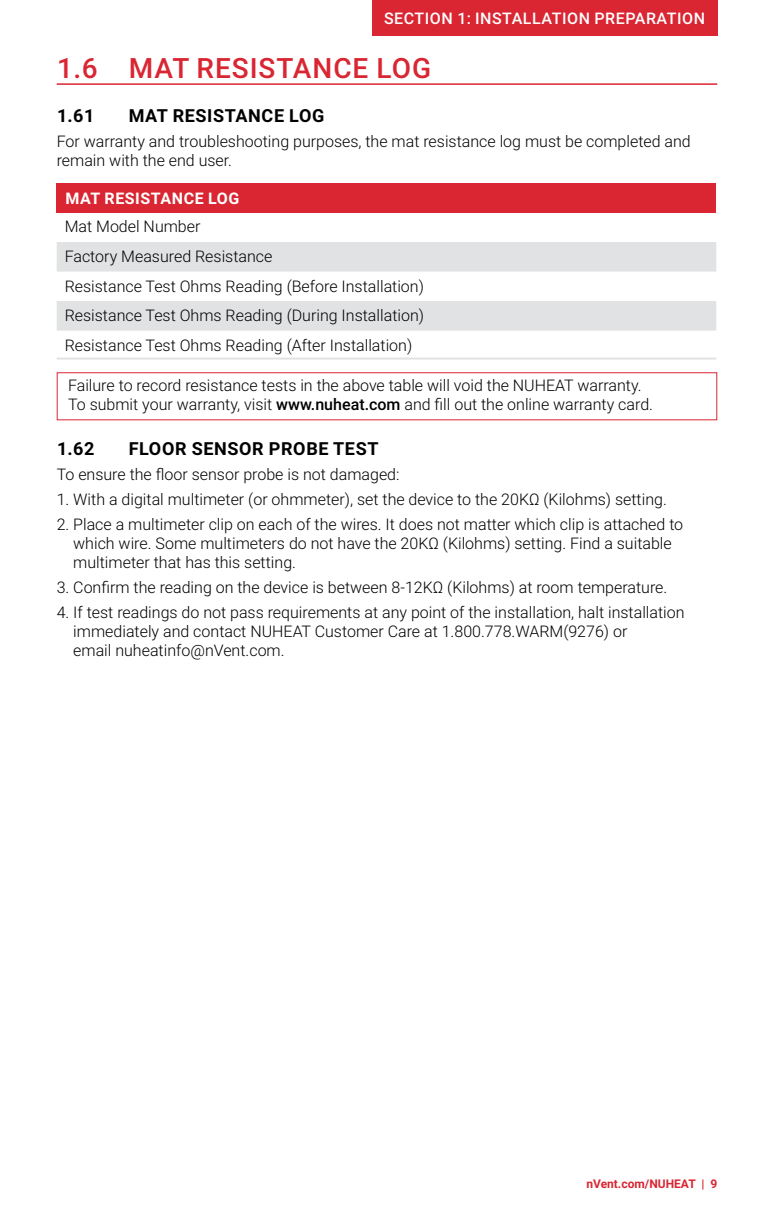
<style>
.page{position:relative;width:774px;height:1224px;background:#fff}
.page>*{position:absolute;margin:0;border:0;box-sizing:border-box;transform-origin:0 0}
.t1{font:500 28px "Roboto";letter-spacing:.035em;color:#d92632}
.t2{font:700 18px "Roboto";letter-spacing:.035em;color:#000}
.t3{font:300 16px/19.2px "Roboto";color:#000}
.t4{font:500 16px "Roboto";letter-spacing:.035em;color:#fff}
.t5{font:700 16px "Roboto";letter-spacing:.035em;color:#fff}
.t6{font:700 12px "Roboto";color:#d92632}
.s1{font-weight:500}
</style>
<div class="page">
<hr style="left:57px;top:83px;width:660px;height:2px;background:#d92632">
<div style="left:57px;top:183px;width:659px;height:29px;background:#d92632"></div>
<svg style="left:57px;top:242px;width:659px;height:89px;fill:#e1e2e4"></svg>
<hr style="left:57px;top:358px;width:320px;height:2px;background:#e1e2e4">
<hr style="left:377px;top:358px;width:339px;height:2px;background:#e1e2e4">
<div style="left:57px;top:372px;width:660px;height:48px;border:1px solid #d92632"></div>
<div style="left:372px;top:0;width:345px;height:36px;background:#d92632"></div>
<p class="t4" style="left:384px;top:7px;width:323px">SECTION 1: INSTALLATION PREPARATION</p>
<h1 class="t1" style="left:57px;top:48px;width:375px">1.6 MAT RESISTANCE LOG</h1>
<p class="t2" style="left:57px;top:103px;width:39px">1.61</p>
<p class="t2" style="left:129px;top:103px;width:197px">MAT RESISTANCE LOG</p>
<p class="t3" style="left:57px;top:131px;width:636px">For warranty and troubleshooting purposes, the mat resistance log must be completed and remain with the end user.</p>
<p class="t5" style="left:65px;top:187px;width:176px">MAT RESISTANCE LOG</p>
<p class="t3" style="left:65px;top:211px;width:361px;line-height:29.6px">Mat Model Number<br>Factory Measured Resistance<br>Resistance Test Ohms Reading (Before Installation)<br>Resistance Test Ohms Reading (During Installation)<br>Resistance Test Ohms Reading (After Installation)</p>
<p class="t3" style="left:68px;top:375px;width:587px">Failure to record resistance tests in the above table will void the NUHEAT warranty.<br>To submit your warranty, visit <span class="s1">www.nuheat.com</span> and fill out the online warranty card.</p>
<p class="t2" style="left:57px;top:436px;width:39px">1.62</p>
<p class="t2" style="left:129px;top:436px;width:251px">FLOOR SENSOR PROBE TEST</p>
<p class="t3" style="left:57px;top:464px;width:344px">To ensure the floor sensor probe is not damaged:</p>
<p class="t3" style="left:57px;top:489px;width:612px">1. With a digital multimeter (or ohmmeter), set the device to the 20KΩ (Kilohms) setting.</p>
<p class="t3" style="left:73px;top:514px;width:611px;text-indent:-17px">2. Place a multimeter clip on each of the wires. It does not matter which clip is attached to which wire. Some multimeters do not have the 20KΩ (Kilohms) setting. Find a suitable multimeter that has this setting.</p>
<p class="t3" style="left:57px;top:577px;width:612px">3. Confirm the reading on the device is between 8-12KΩ (Kilohms) at room temperature.</p>
<p class="t3" style="left:73px;top:602px;width:613px;text-indent:-17px">4. If test readings do not pass requirements at any point of the installation, halt installation immediately and contact NUHEAT Customer Care at 1.800.778.WARM(9276) or<br>email nuheatinfo@nVent.com.</p>
<p class="t6" style="left:586px;top:1175px;width:132px">nVent.com/NUHEAT | 9</p>
</div>
